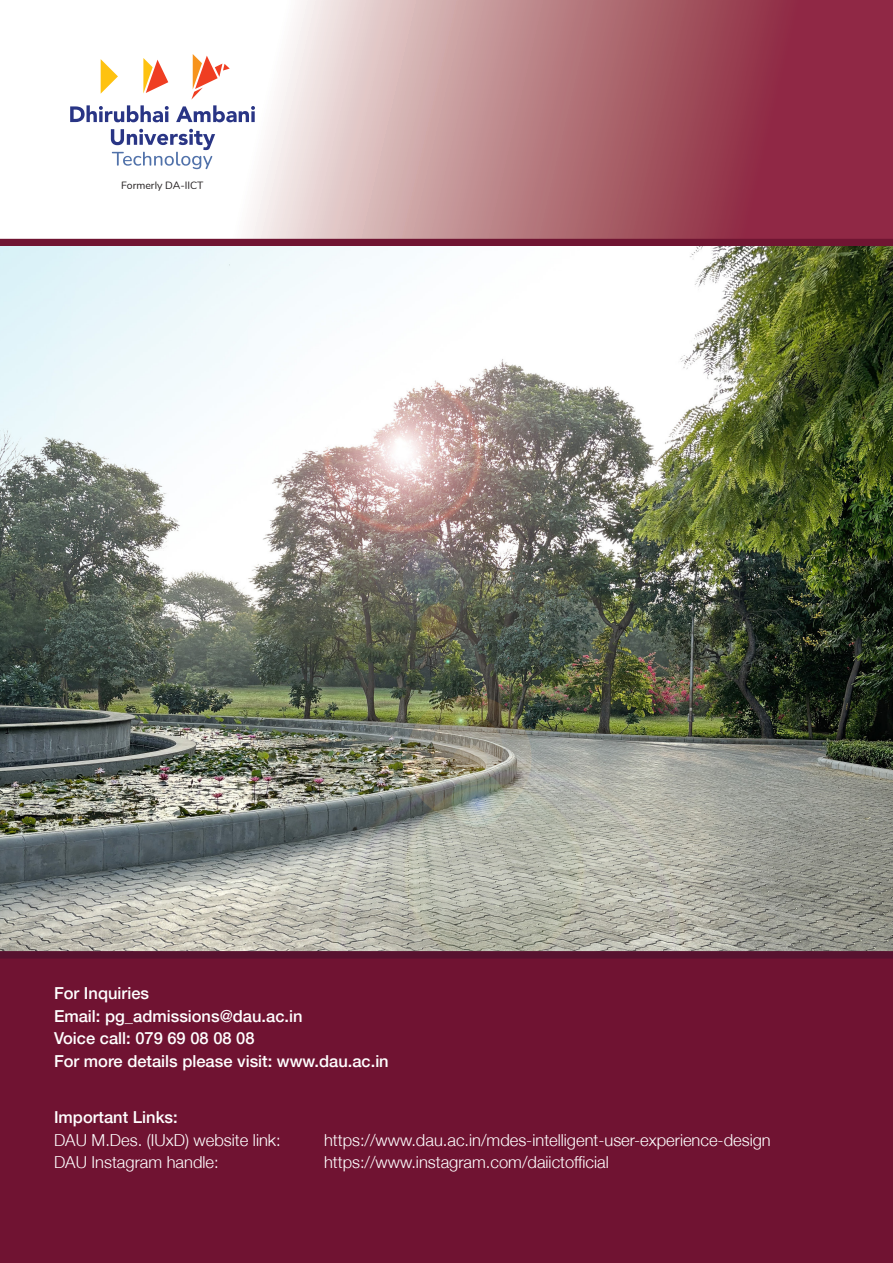
<style>
.page{position:relative;width:893px;height:1263px;background:#fff}
.page>*{position:absolute;margin:0;border:0;box-sizing:border-box;transform-origin:0 0}
.t1{font:300 16.5px "Helvetica Neue";color:#fff}
.t2{font:500 16.5px "Helvetica Neue";color:#fff}
.t3{font:10.5px "Nunito";color:#231f20}
</style>
<div class="page">
<svg style="left:0;top:0;width:893px;height:239px"></svg>
<div style="left:0;top:239px;width:893px;height:7px;background:#701532"></div>
<svg style="left:143px;top:58px;width:25px;height:35px"></svg>
<svg style="left:101px;top:59px;width:17px;height:35px"></svg>
<svg style="left:70px;top:105px;width:99px;height:17px"></svg>
<svg style="left:176px;top:54px;width:79px;height:68px"></svg>
<svg style="left:111px;top:129px;width:104px;height:40px"></svg>
<img style="left:0;top:246px;width:893px;height:705px">
<div style="left:0;top:958px;width:893px;height:305px;background:#701332"></div>
<div style="left:0;top:951px;width:893px;height:7px;background:#57122f"></div>
<p class="t3" style="left:121px;top:177px;width:84px">Formerly DA-IICT</p>
<p class="t2" style="left:54px;top:984px;width:97px">For Inquiries</p>
<p class="t2" style="left:54px;top:1006px;width:250px">Email: pg_admissions@dau.ac.in</p>
<p class="t2" style="left:54px;top:1029px;width:202px">Voice call: 079 69 08 08 08</p>
<p class="t2" style="left:54px;top:1051px;width:336px">For more details please visit: www.dau.ac.in</p>
<p class="t2" style="left:54px;top:1107px;width:125px">Important Links:</p>
<p class="t1" style="left:54px;top:1129px;width:228px">DAU M.Des. (IUxD) website link:</p>
<p class="t1" style="left:324px;top:1129px;width:448px">https://www.dau.ac.in/mdes-intelligent-user-experience-design</p>
<p class="t1" style="left:54px;top:1152px;width:166px">DAU Instagram handle:</p>
<p class="t1" style="left:324px;top:1152px;width:286px">https://www.instagram.com/daiictofficial</p>
</div>
